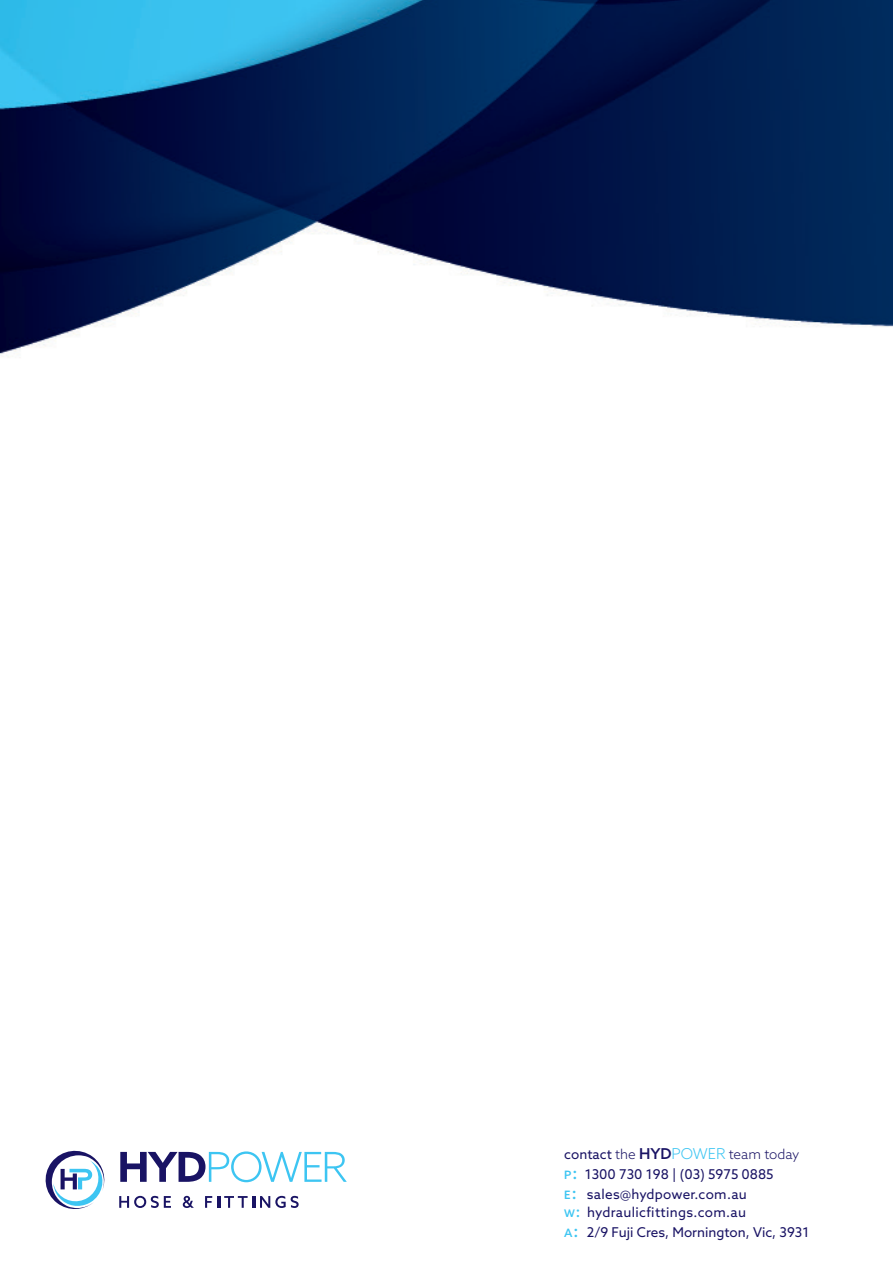
<style>
.page{position:relative;width:893px;height:1263px;background:#fff}
.page>*{position:absolute;margin:0;border:0;box-sizing:border-box;transform-origin:0 0}
.t1{font:13.5px "Azo Sans";color:#191364}
.t2{font:13.5px "Azo Sans";letter-spacing:.025em;color:#191364}
.t3{font:300 13.5px "Azo Sans";color:#191364}
.s1{font-weight:400}
.s2{font-weight:500;font-size:15px}
.s3{font-size:15px;color:#3dc5f2}
.s4{font-weight:500;font-size:11.55px;color:#3dc5f2}
.s5{font-weight:500;font-size:16.5px;color:#3dc5f2}
.s6{font-weight:500;font-size:10.5px;color:#3dc5f2}
.s7{font-weight:500;font-size:15px;color:#3dc5f2}
</style>
<div class="page">
<svg style="left:120px;top:1151px;width:227px;height:31px"></svg>
<svg style="left:45px;top:1150px;width:60px;height:59px"></svg>
<svg style="left:119px;top:1196px;width:52px;height:12px"></svg>
<svg style="left:183px;top:1196px;width:11px;height:12px"></svg>
<svg style="left:205px;top:1196px;width:94px;height:12px"></svg>
<img style="left:0;top:0;width:893px;height:357px">
<p class="t3" style="left:564px;top:1146px;width:237px"><span class="s1">contact</span> the <span class="s2">HYD</span><span class="s3">POWER</span> team today</p>
<p class="t1" style="left:564px;top:1165px;width:211px"><span class="s4">P</span><span class="s5">:</span> 1300 730 198 | (03) 5975 0885</p>
<p class="t2" style="left:564px;top:1185px;width:184px"><span class="s4">E</span><span class="s5">:</span> sales@hydpower.com.au</p>
<p class="t2" style="left:564px;top:1203px;width:183px"><span class="s6">W</span><span class="s7">:</span> hydraulicfittings.com.au</p>
<p class="t1" style="left:564px;top:1223px;width:246px"><span class="s4">A</span><span class="s5">:</span> 2/9 Fuji Cres, Mornington, Vic, 3931</p>
</div>
